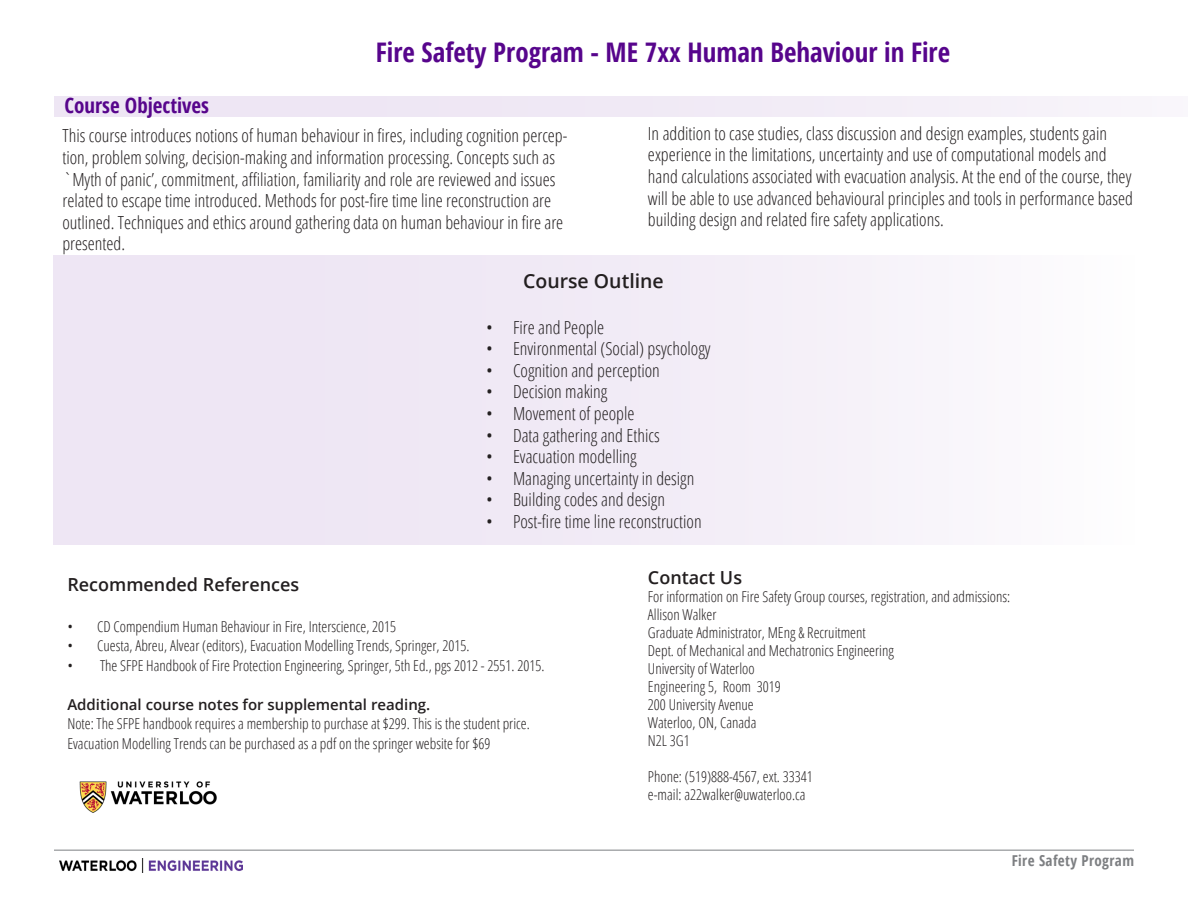
<style>
.page{position:relative;width:1188px;height:918px;background:#fff}
.page>*{position:absolute;margin:0;border:0;box-sizing:border-box;transform-origin:0 0}
.t1{font:700 condensed 27px "Open Sans";color:#57058c}
.t2{font:700 condensed 21px "Open Sans";color:#57058c}
.t3{font:600 19.5px "Open Sans";color:#231f20}
.t4{font:300 condensed 18px/21.6px "Open Sans";color:#231f20}
.t5{font:600 18px "Open Sans";color:#231f20}
.t6{font:300 condensed 15px/18px "Open Sans";color:#231f20}
.t7{font:600 15px "Open Sans";color:#231f20}
.t8{font:700 condensed 15px "Open Sans";letter-spacing:.025em;color:#7d7f82}
</style>
<div class="page">
<hr style="left:54px;top:850px;width:1080px;height:1px;background:#7d7f82">
<img style="left:59px;top:859px;width:184px;height:13px">
<img style="left:79px;top:781px;width:138px;height:32px">
<div style="left:54px;top:97px;width:1134px;height:20px;background:#eee6f4"></div>
<div style="left:53px;top:255px;width:1082px;height:289px;background:#eee6f4"></div>
<h1 class="t1" style="left:376px;top:33px;width:576px">Fire Safety Program - ME 7xx Human Behaviour in Fire</h1>
<p class="t2" style="left:64px;top:91px;width:146px">Course Objectives</p>
<p class="t4" style="left:62px;top:124px;width:506px">This course introduces notions of human behaviour in fires, including cognition percep&shy;tion, problem solving, decision-making and information processing. Concepts such as `Myth of panic’, commitment, affiliation, familiarity and role are reviewed and issues related to escape time introduced. Methods for post-fire time line reconstruction are outlined. Techniques and ethics around gathering data on human behaviour in fire are presented.</p>
<p class="t3" style="left:523px;top:268px;width:142px">Course Outline</p>
<p class="t4" style="left:486px;top:316px;width:120px">• Fire and People</p>
<p class="t4" style="left:486px;top:337px;width:226px">• Environmental (Social) psychology</p>
<p class="t4" style="left:486px;top:359px;width:175px">• Cognition and perception</p>
<p class="t4" style="left:486px;top:380px;width:123px">• Decision making</p>
<p class="t4" style="left:486px;top:402px;width:150px">• Movement of people</p>
<p class="t4" style="left:486px;top:424px;width:175px">• Data gathering and Ethics</p>
<p class="t4" style="left:486px;top:445px;width:152px">• Evacuation modelling</p>
<p class="t4" style="left:486px;top:467px;width:210px">• Managing uncertainty in design</p>
<p class="t4" style="left:486px;top:488px;width:181px">• Building codes and design</p>
<p class="t4" style="left:486px;top:510px;width:217px">• Post-fire time line reconstruction</p>
<p class="t4" style="left:648px;top:122px;width:487px">In addition to case studies, class discussion and design examples, students gain experience in the limitations, uncertainty and use of computational models and hand calculations associated with evacuation analysis. At the end of the course, they will be able to use advanced behavioural principles and tools in performance based building design and related fire safety applications.</p>
<p class="t5" style="left:67px;top:572px;width:233px">Recommended References</p>
<p class="t6" style="left:67px;top:617px;width:330px">• CD Compendium Human Behaviour in Fire, Interscience, 2015</p>
<p class="t6" style="left:67px;top:636px;width:404px">• Cuesta, Abreu, Alvear (editors), Evacuation Modelling Trends, Springer, 2015.</p>
<p class="t6" style="left:67px;top:656px;width:479px">• The SFPE Handbook of Fire Protection Engineering, Springer, 5th Ed., pgs 2012 - 2551. 2015.</p>
<p class="t7" style="left:67px;top:694px;width:365px">Additional course notes for supplemental reading.</p>
<p class="t6" style="left:67px;top:714px;width:464px;line-height:19.5px">Note: The SFPE handbook requires a membership to purchase at $299. This is the student price.<br>Evacuation Modelling Trends can be purchased as a pdf on the springer website for $69</p>
<p class="t5" style="left:648px;top:565px;width:96px">Contact Us</p>
<p class="t6" style="left:648px;top:587px;width:364px">For information on Fire Safety Group courses, registration, and admissions:<br>Allison Walker<br>Graduate Administrator, MEng &amp; Recruitment<br>Dept. of Mechanical and Mechatronics Engineering<br>University of Waterloo<br>Engineering 5, Room 3019<br>200 University Avenue<br>Waterloo, ON, Canada<br>N2L 3G1</p>
<p class="t6" style="left:648px;top:767px;width:166px">Phone: (519)888-4567, ext. 33341 e-mail: a22walker@uwaterloo.ca</p>
<p class="t8" style="left:1012px;top:851px;width:124px">Fire Safety Program</p>
</div>
